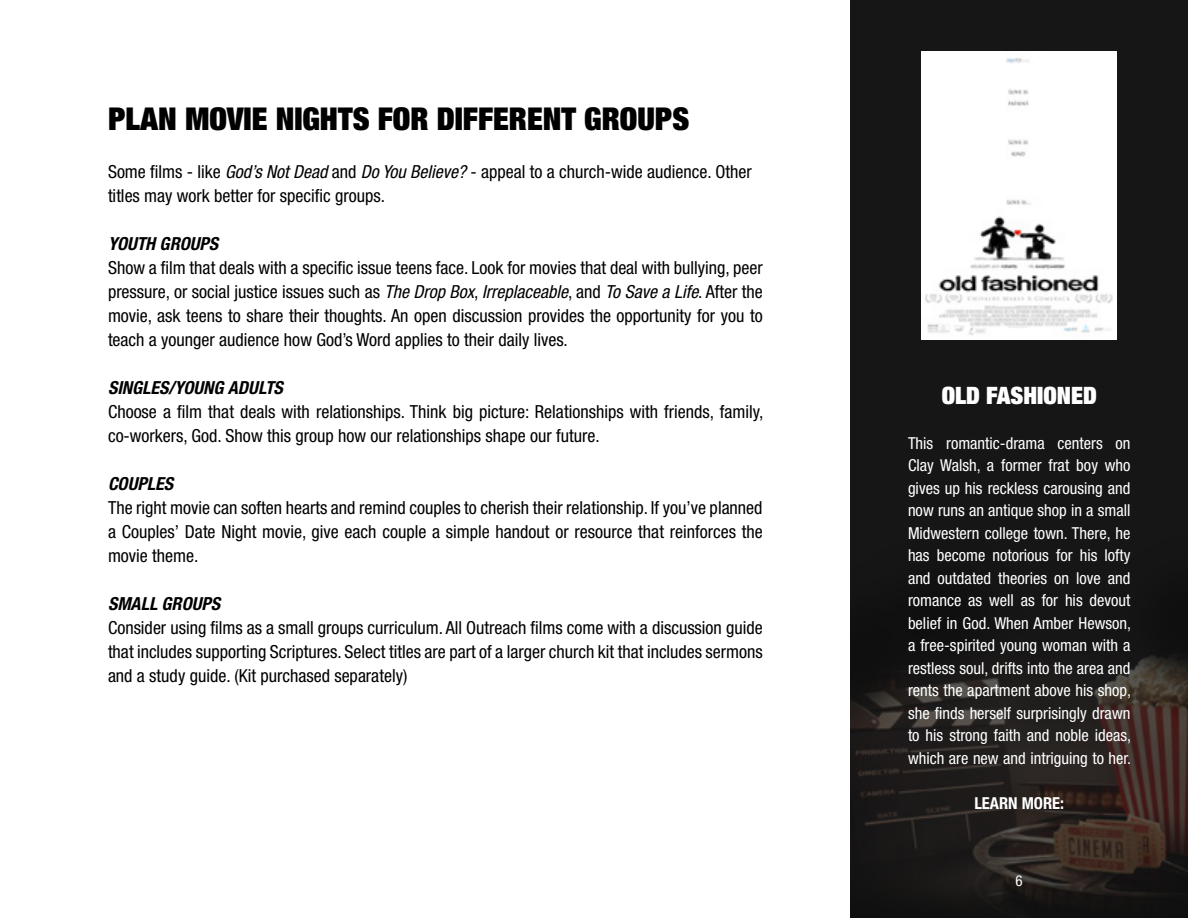
<style>
.page{position:relative;width:1188px;height:918px;background:#fff}
.page>*{position:absolute;margin:0;border:0;box-sizing:border-box;transform-origin:0 0}
.t1{font:900 condensed 31.5px "Helvetica Neue LT Std";color:#000}
.t2{font:900 condensed 24px "Helvetica Neue LT Std";color:#fff}
.t3{font:condensed 18px/24px "Helvetica Neue LT Std";color:#000;text-align:justify}
.t4{font:italic 700 condensed 18px "Helvetica Neue LT Std";color:#000}
.t5{font:condensed 16.5px/22.5px "Helvetica Neue LT Std";color:#fff;text-align:justify}
.t6{font:700 condensed 16.5px "Helvetica Neue LT Std";color:#fff}
.t7{font:condensed 15px "Helvetica Neue LT Std";color:#fff}
.s1{font-style:italic}
</style>
<div class="page">
<img style="left:850px;top:0;width:338px;height:918px">
<img style="left:922px;top:52px;width:195px;height:288px">
<h1 class="t1" style="left:108px;top:99px;width:583px">PLAN MOVIE NIGHTS FOR DIFFERENT GROUPS</h1>
<p class="t3" style="left:108px;top:160px;width:645px">Some films - like <span class="s1">God’s Not Dead</span> and <span class="s1">Do You Believe?</span> - appeal to a church-wide audience. Other titles may work better for specific groups.</p>
<p class="t4" style="left:108px;top:233px;width:112px">YOUTH GROUPS</p>
<p class="t3" style="left:108px;top:256px;width:656px">Show a film that deals with a specific issue teens face. Look for movies that deal with bullying, peer pressure, or social justice issues such as <span class="s1">The Drop Box</span>, <span class="s1">Irreplaceable</span>, and <span class="s1">To Save a Life</span>. After the movie, ask teens to share their thoughts. An open discussion provides the opportunity for you to teach a younger audience how God’s Word applies to their daily lives.</p>
<p class="t4" style="left:108px;top:377px;width:176px">SINGLES/YOUNG ADULTS</p>
<p class="t3" style="left:108px;top:400px;width:657px">Choose a film that deals with relationships. Think big picture: Relationships with friends, family, co-workers, God. Show this group how our relationships shape our future.</p>
<p class="t4" style="left:108px;top:473px;width:67px">COUPLES</p>
<p class="t3" style="left:108px;top:496px;width:656px">The right movie can soften hearts and remind couples to cherish their relationship. If you’ve planned a Couples’ Date Night movie, give each couple a simple handout or resource that reinforces the movie theme.</p>
<p class="t4" style="left:108px;top:593px;width:114px">SMALL GROUPS</p>
<p class="t3" style="left:108px;top:616px;width:656px">Consider using films as a small groups curriculum. All Outreach films come with a discussion guide that includes supporting Scriptures. Select titles are part of a larger church kit that includes sermons and a study guide. (Kit purchased separately)</p>
<h2 class="t2" style="left:942px;top:380px;width:157px">OLD FASHIONED</h2>
<p class="t5" style="left:908px;top:432px;width:225px">This romantic-drama centers on Clay Walsh, a former frat boy who gives up his reckless carousing and now runs an antique shop in a small Midwestern college town. There, he has become notorious for his lofty and outdated theories on love and romance as well as for his devout belief in God. When Amber Hewson, a free-spirited young woman with a restless soul, drifts into the area and rents the apartment above his shop, she finds herself surprisingly drawn to his strong faith and noble ideas, which are new and intriguing to her.</p>
<p class="t6" style="left:974px;top:793px;width:91px">LEARN MORE:</p>
<p class="t7" style="left:1016px;top:872px;width:9px">6</p>
</div>
